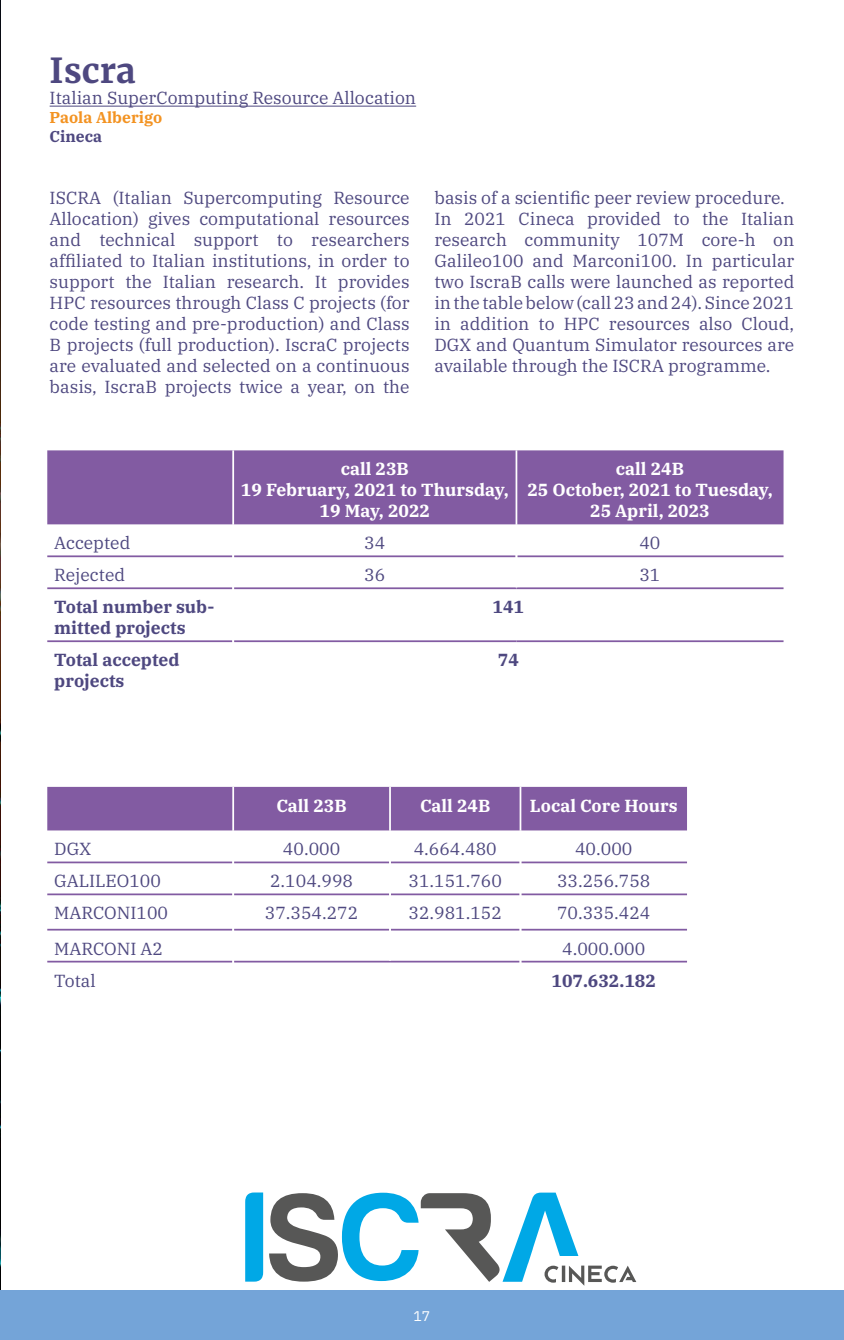
<style>
.page{position:relative;width:844px;height:1340px;background:#fff}
.page>*{position:absolute;margin:0;border:0;box-sizing:border-box;transform-origin:0 0}
.t1{font:700 34.3px "Merriweather";color:#4e4880}
.t2{font:17.5px/21px "IBM Plex Serif";color:#4e4880;text-align:justify}
.t3{font:700 17.5px/21px "IBM Plex Serif";color:#fff;text-align:center}
.t4{font:700 17.5px/21px "IBM Plex Serif";color:#4e4880}
.t5{font:700 15.75px "IBM Plex Serif";color:#f39322}
.t6{font:700 15.75px "IBM Plex Serif";color:#4e4880}
.t7{font:14px "IBM Plex Mono";color:#fff}
</style>
<div class="page">
<div style="left:0;top:1290px;width:843px;height:49px;background:#74a4d8"></div>
<svg style="left:245px;top:1192px;width:18px;height:89px;background:#08aae6"></svg>
<svg style="left:269px;top:1192px;width:367px;height:93px"></svg>
<hr style="left:50px;top:106px;width:366px;height:1px;background:#4e4880">
<div style="left:47px;top:450px;width:736px;height:74px;background:#825ba2"></div>
<hr style="left:47px;top:555px;width:185px;height:2px;background:#825ba2">
<hr style="left:234px;top:555px;width:281px;height:2px;background:#825ba2">
<hr style="left:517px;top:555px;width:266px;height:2px;background:#825ba2">
<hr style="left:47px;top:587px;width:185px;height:2px;background:#825ba2">
<hr style="left:234px;top:587px;width:282px;height:2px;background:#825ba2">
<hr style="left:516px;top:587px;width:267px;height:2px;background:#825ba2">
<hr style="left:47px;top:640px;width:185px;height:2px;background:#825ba2">
<hr style="left:234px;top:640px;width:282px;height:2px;background:#825ba2">
<hr style="left:516px;top:640px;width:267px;height:2px;background:#825ba2">
<hr style="left:232px;top:450px;width:2px;height:74px;background:#fff">
<hr style="left:515px;top:450px;width:2px;height:74px;background:#fff">
<div style="left:47px;top:787px;width:639px;height:43px;background:#825ba2"></div>
<hr style="left:47px;top:861px;width:185px;height:2px;background:#825ba2">
<hr style="left:234px;top:861px;width:155px;height:2px;background:#825ba2">
<hr style="left:391px;top:861px;width:128px;height:2px;background:#825ba2">
<hr style="left:521px;top:861px;width:165px;height:2px;background:#825ba2">
<hr style="left:47px;top:893px;width:185px;height:2px;background:#825ba2">
<hr style="left:234px;top:893px;width:155px;height:2px;background:#825ba2">
<hr style="left:391px;top:893px;width:128px;height:2px;background:#825ba2">
<hr style="left:521px;top:893px;width:165px;height:2px;background:#825ba2">
<hr style="left:47px;top:928px;width:185px;height:2px;background:#825ba2">
<hr style="left:234px;top:928px;width:155px;height:2px;background:#825ba2">
<hr style="left:391px;top:928px;width:128px;height:2px;background:#825ba2">
<hr style="left:521px;top:928px;width:165px;height:2px;background:#825ba2">
<hr style="left:47px;top:960px;width:185px;height:2px;background:#825ba2">
<hr style="left:234px;top:960px;width:156px;height:2px;background:#825ba2">
<hr style="left:390px;top:960px;width:129px;height:2px;background:#825ba2">
<hr style="left:521px;top:960px;width:165px;height:2px;background:#825ba2">
<hr style="left:232px;top:787px;width:2px;height:43px;background:#fff">
<hr style="left:389px;top:787px;width:2px;height:43px;background:#fff">
<hr style="left:519px;top:787px;width:2px;height:43px;background:#fff">
<img style="left:0;top:0;width:1px;height:1289px">
<h1 class="t1" style="left:50px;top:49px;width:87px">Iscra</h1>
<p class="t2" style="left:50px;top:86px;width:368px">Italian SuperComputing Resource Allocation</p>
<p class="t5" style="left:50px;top:105px;width:114px">Paola Alberigo</p>
<p class="t6" style="left:50px;top:124px;width:54px">Cineca</p>
<p class="t2" style="left:50px;top:186px;width:361px">ISCRA (Italian Supercomputing Resource Allocation) gives computational resources and technical support to researchers affiliated to Italian institutions, in order to support the Italian research. It provides HPC resources through Class C projects (for code testing and pre-production) and Class B projects (full production). IscraC projects are evaluated and selected on a continuous basis, IscraB projects twice a year, on the</p>
<p class="t2" style="left:434px;top:186px;width:361px;text-align:left">basis of a scientific peer review procedure.<br>In 2021 Cineca provided to the Italian research community 107M core-h on Galileo100 and Marconi100. In particular two IscraB calls were launched as reported in the table below (call 23 and 24). Since 2021 in addition to HPC resources also Cloud, DGX and Quantum Simulator resources are available through the ISCRA programme.</p>
<p class="t3" style="left:241px;top:457px;width:269px">call 23B<br>19 February, 2021 to Thursday,<br>19 May, 2022</p>
<p class="t3" style="left:527px;top:457px;width:247px">call 24B<br>25 October, 2021 to Tuesday,<br>25 April, 2023</p>
<p class="t2" style="left:54px;top:531px;width:78px">Accepted</p>
<p class="t2" style="left:364px;top:531px;width:22px">34</p>
<p class="t2" style="left:639px;top:531px;width:22px">40</p>
<p class="t2" style="left:54px;top:563px;width:72px">Rejected</p>
<p class="t2" style="left:364px;top:563px;width:22px">36</p>
<p class="t2" style="left:639px;top:563px;width:22px">31</p>
<p class="t4" style="left:54px;top:595px;width:162px">Total number sub&shy;mitted projects</p>
<p class="t4" style="left:492px;top:595px;width:33px">141</p>
<p class="t4" style="left:54px;top:648px;width:127px">Total accepted projects</p>
<p class="t4" style="left:497px;top:648px;width:22px">74</p>
<p class="t3" style="left:276px;top:793px;width:72px">Call 23B</p>
<p class="t3" style="left:420px;top:793px;width:72px">Call 24B</p>
<p class="t3" style="left:529px;top:793px;width:149px">Local Core Hours</p>
<p class="t2" style="left:54px;top:837px;width:38px">DGX</p>
<p class="t2" style="left:283px;top:837px;width:59px">40.000</p>
<p class="t2" style="left:413px;top:837px;width:84px">4.664.480</p>
<p class="t2" style="left:575px;top:837px;width:59px">40.000</p>
<p class="t2" style="left:54px;top:869px;width:108px">GALILEO100</p>
<p class="t2" style="left:270px;top:869px;width:84px">2.104.998</p>
<p class="t2" style="left:408px;top:869px;width:95px">31.151.760</p>
<p class="t2" style="left:557px;top:869px;width:95px">33.256.758</p>
<p class="t2" style="left:54px;top:901px;width:115px">MARCONI100</p>
<p class="t2" style="left:265px;top:901px;width:95px">37.354.272</p>
<p class="t2" style="left:408px;top:901px;width:95px">32.981.152</p>
<p class="t2" style="left:557px;top:901px;width:95px">70.335.424</p>
<p class="t2" style="left:54px;top:936px;width:110px">MARCONI A2</p>
<p class="t2" style="left:562px;top:936px;width:84px">4.000.000</p>
<p class="t2" style="left:54px;top:968px;width:43px">Total</p>
<p class="t4" style="left:551px;top:968px;width:106px">107.632.182</p>
<p class="t7" style="left:413px;top:1304px;width:18px">17</p>
</div>
